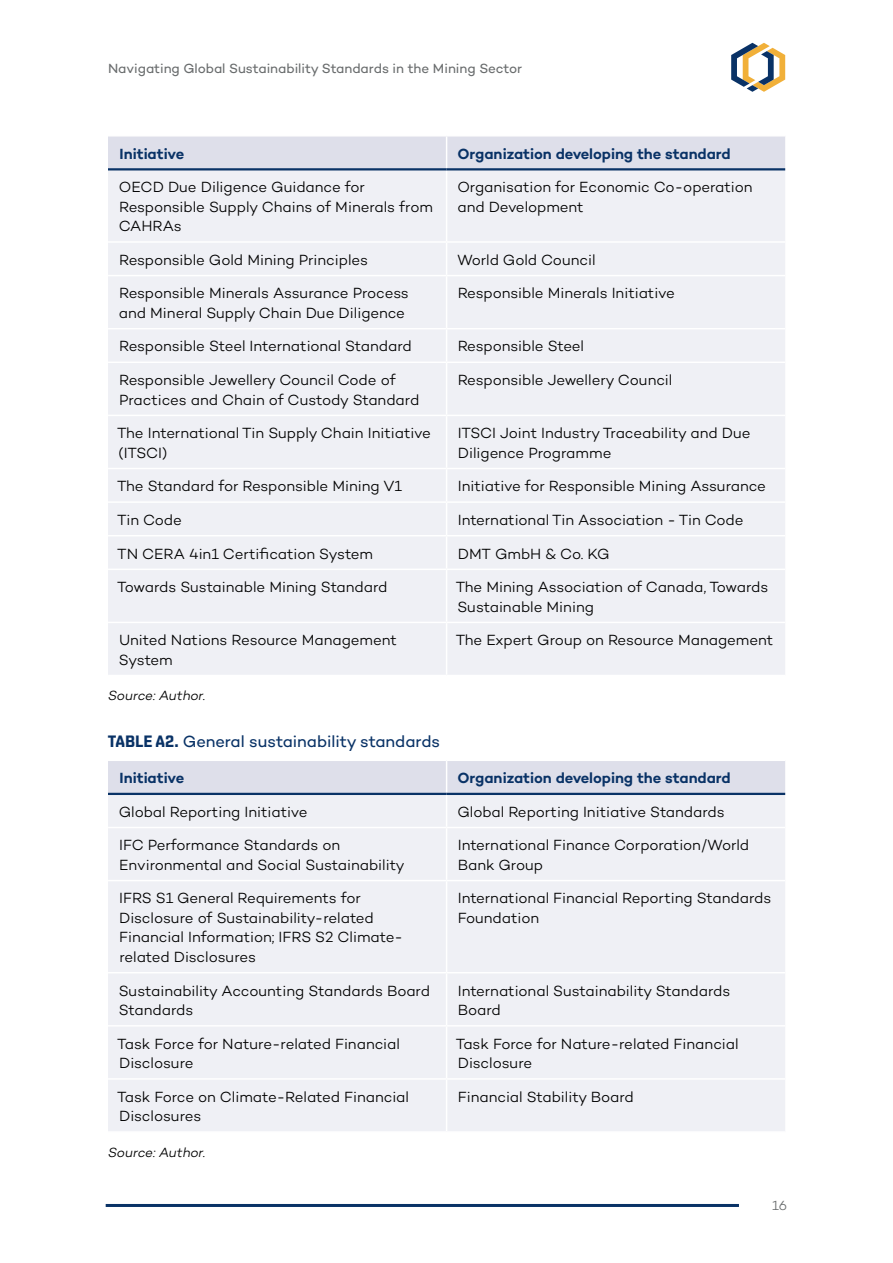
<style>
.page{position:relative;width:893px;height:1263px;background:#fff}
.page>*{position:absolute;margin:0;border:0;box-sizing:border-box;transform-origin:0 0}
.t1{font:16.5px "Campton";letter-spacing:-.005em;color:#093266}
.t2{font:300 15px/19.5px "Campton";letter-spacing:-.005em;color:#000}
.t3{font:600 15px "Campton";letter-spacing:-.005em;color:#093266}
.t4{font:13.5px "Campton";color:#696c6d}
.t5{font:italic 300 13.5px "Campton";letter-spacing:-.01em;color:#000}
.t6{font:300 13.5px "Campton";color:#696c6d}
.s1{font-family:"Shentox";font-weight:700}
</style>
<div class="page">
<svg style="left:731px;top:43px;width:54px;height:49px"></svg>
<hr style="left:106px;top:1204px;width:633px;height:3px;background:#093266">
<div style="left:108px;top:137px;width:677px;height:31px;background:#dedfea"></div>
<div style="left:108px;top:170px;width:677px;height:505px;background:#eff0f5"></div>
<hr style="left:446px;top:137px;width:1px;height:31px;background:#fff">
<hr style="left:446px;top:170px;width:1px;height:71px;background:#fff">
<hr style="left:108px;top:241px;width:339px;height:2px;background:#fff">
<hr style="left:447px;top:241px;width:338px;height:2px;background:#fff">
<hr style="left:446px;top:243px;width:1px;height:32px;background:#fff">
<hr style="left:108px;top:275px;width:339px;height:1px;background:#fff">
<hr style="left:447px;top:275px;width:338px;height:1px;background:#fff">
<hr style="left:446px;top:276px;width:1px;height:52px;background:#fff">
<hr style="left:108px;top:328px;width:339px;height:1px;background:#fff">
<hr style="left:447px;top:328px;width:338px;height:1px;background:#fff">
<hr style="left:446px;top:329px;width:1px;height:32px;background:#fff">
<hr style="left:108px;top:361px;width:339px;height:2px;background:#fff">
<hr style="left:447px;top:361px;width:338px;height:2px;background:#fff">
<hr style="left:446px;top:363px;width:1px;height:52px;background:#fff">
<hr style="left:108px;top:415px;width:339px;height:1px;background:#fff">
<hr style="left:447px;top:415px;width:338px;height:1px;background:#fff">
<hr style="left:446px;top:416px;width:1px;height:52px;background:#fff">
<hr style="left:108px;top:468px;width:339px;height:1px;background:#fff">
<hr style="left:447px;top:468px;width:338px;height:1px;background:#fff">
<hr style="left:446px;top:469px;width:1px;height:32px;background:#fff">
<hr style="left:108px;top:501px;width:339px;height:2px;background:#fff">
<hr style="left:447px;top:501px;width:338px;height:2px;background:#fff">
<hr style="left:446px;top:503px;width:1px;height:32px;background:#fff">
<hr style="left:108px;top:535px;width:339px;height:1px;background:#fff">
<hr style="left:447px;top:535px;width:338px;height:1px;background:#fff">
<hr style="left:446px;top:536px;width:1px;height:32px;background:#fff">
<hr style="left:108px;top:568px;width:339px;height:2px;background:#fff">
<hr style="left:447px;top:568px;width:338px;height:2px;background:#fff">
<hr style="left:446px;top:570px;width:1px;height:52px;background:#fff">
<hr style="left:108px;top:622px;width:339px;height:1px;background:#fff">
<hr style="left:447px;top:622px;width:338px;height:1px;background:#fff">
<hr style="left:446px;top:623px;width:1px;height:52px;background:#fff">
<hr style="left:108px;top:168px;width:339px;height:2px;background:#093266">
<hr style="left:447px;top:168px;width:338px;height:2px;background:#093266">
<div style="left:108px;top:761px;width:677px;height:32px;background:#dedfea"></div>
<div style="left:108px;top:795px;width:677px;height:336px;background:#eff0f5"></div>
<hr style="left:446px;top:761px;width:1px;height:32px;background:#fff">
<hr style="left:446px;top:795px;width:1px;height:32px;background:#fff">
<hr style="left:108px;top:827px;width:339px;height:1px;background:#fff">
<hr style="left:447px;top:827px;width:338px;height:1px;background:#fff">
<hr style="left:446px;top:828px;width:1px;height:52px;background:#fff">
<hr style="left:108px;top:880px;width:339px;height:1px;background:#fff">
<hr style="left:447px;top:880px;width:338px;height:1px;background:#fff">
<hr style="left:446px;top:881px;width:1px;height:91px;background:#fff">
<hr style="left:108px;top:972px;width:339px;height:1px;background:#fff">
<hr style="left:447px;top:972px;width:338px;height:1px;background:#fff">
<hr style="left:446px;top:973px;width:1px;height:52px;background:#fff">
<hr style="left:108px;top:1025px;width:339px;height:1px;background:#fff">
<hr style="left:447px;top:1025px;width:338px;height:1px;background:#fff">
<hr style="left:446px;top:1026px;width:1px;height:52px;background:#fff">
<hr style="left:108px;top:1078px;width:339px;height:2px;background:#fff">
<hr style="left:447px;top:1078px;width:338px;height:2px;background:#fff">
<hr style="left:446px;top:1080px;width:1px;height:51px;background:#fff">
<hr style="left:108px;top:793px;width:339px;height:2px;background:#093266">
<hr style="left:447px;top:793px;width:338px;height:2px;background:#093266">
<p class="t4" style="left:108px;top:60px;width:416px">Navigating Global Sustainability Standards in the Mining Sector</p>
<p class="t3" style="left:120px;top:144px;width:66px">Initiative</p>
<p class="t3" style="left:457px;top:144px;width:275px">Organization developing the standard</p>
<p class="t2" style="left:119px;top:177px;width:316px">OECD Due Diligence Guidance for<br>Responsible Supply Chains of Minerals from<br>CAHRAs</p>
<p class="t2" style="left:457px;top:177px;width:297px">Organisation for Economic Co-operation and Development</p>
<p class="t2" style="left:119px;top:250px;width:250px">Responsible Gold Mining Principles</p>
<p class="t2" style="left:457px;top:250px;width:140px">World Gold Council</p>
<p class="t2" style="left:119px;top:283px;width:291px">Responsible Minerals Assurance Process and Mineral Supply Chain Due Diligence</p>
<p class="t2" style="left:458px;top:283px;width:219px">Responsible Minerals Initiative</p>
<p class="t2" style="left:119px;top:336px;width:294px">Responsible Steel International Standard</p>
<p class="t2" style="left:458px;top:336px;width:128px">Responsible Steel</p>
<p class="t2" style="left:119px;top:370px;width:302px">Responsible Jewellery Council Code of<br>Practices and Chain of Custody Standard</p>
<p class="t2" style="left:458px;top:370px;width:216px">Responsible Jewellery Council</p>
<p class="t2" style="left:117px;top:423px;width:315px">The International Tin Supply Chain Initiative (ITSCI)</p>
<p class="t2" style="left:458px;top:423px;width:294px">ITSCI Joint Industry Traceability and Due<br>Diligence Programme</p>
<p class="t2" style="left:117px;top:476px;width:286px">The Standard for Responsible Mining V1</p>
<p class="t2" style="left:458px;top:476px;width:310px">Initiative for Responsible Mining Assurance</p>
<p class="t2" style="left:117px;top:510px;width:66px">Tin Code</p>
<p class="t2" style="left:458px;top:510px;width:287px">International Tin Association - Tin Code</p>
<p class="t2" style="left:117px;top:543px;width:257px">TN CERA 4in1 Certification System</p>
<p class="t2" style="left:458px;top:543px;width:153px">DMT GmbH &amp; Co. KG</p>
<p class="t2" style="left:117px;top:577px;width:272px">Towards Sustainable Mining Standard</p>
<p class="t2" style="left:456px;top:577px;width:314px">The Mining Association of Canada, Towards<br>Sustainable Mining</p>
<p class="t2" style="left:119px;top:630px;width:279px">United Nations Resource Management<br>System</p>
<p class="t2" style="left:456px;top:630px;width:319px">The Expert Group on Resource Management</p>
<p class="t5" style="left:108px;top:687px;width:99px">Source: Author.</p>
<p class="t1" style="left:108px;top:731px;width:334px"><span class="s1">TABLE A2.</span> General sustainability standards</p>
<p class="t3" style="left:120px;top:768px;width:66px">Initiative</p>
<p class="t3" style="left:457px;top:768px;width:275px">Organization developing the standard</p>
<p class="t2" style="left:119px;top:802px;width:190px">Global Reporting Initiative</p>
<p class="t2" style="left:457px;top:802px;width:269px">Global Reporting Initiative Standards</p>
<p class="t2" style="left:119px;top:835px;width:287px">IFC Performance Standards on<br>Environmental and Social Sustainability</p>
<p class="t2" style="left:458px;top:835px;width:293px">International Finance Corporation/World<br>Bank Group</p>
<p class="t2" style="left:119px;top:888px;width:285px">IFRS S1 General Requirements for Disclosure of Sustainability-related Financial Information; IFRS S2 Climate&shy;related Disclosures</p>
<p class="t2" style="left:458px;top:888px;width:315px">International Financial Reporting Standards<br>Foundation</p>
<p class="t2" style="left:119px;top:980px;width:313px">Sustainability Accounting Standards Board<br>Standards</p>
<p class="t2" style="left:458px;top:980px;width:274px">International Sustainability Standards<br>Board</p>
<p class="t2" style="left:117px;top:1033px;width:284px">Task Force for Nature-related Financial<br>Disclosure</p>
<p class="t2" style="left:456px;top:1033px;width:284px">Task Force for Nature-related Financial<br>Disclosure</p>
<p class="t2" style="left:117px;top:1087px;width:293px">Task Force on Climate-Related Financial<br>Disclosures</p>
<p class="t2" style="left:458px;top:1087px;width:177px">Financial Stability Board</p>
<p class="t5" style="left:108px;top:1144px;width:99px">Source: Author.</p>
<p class="t6" style="left:772px;top:1197px;width:17px">16</p>
</div>
